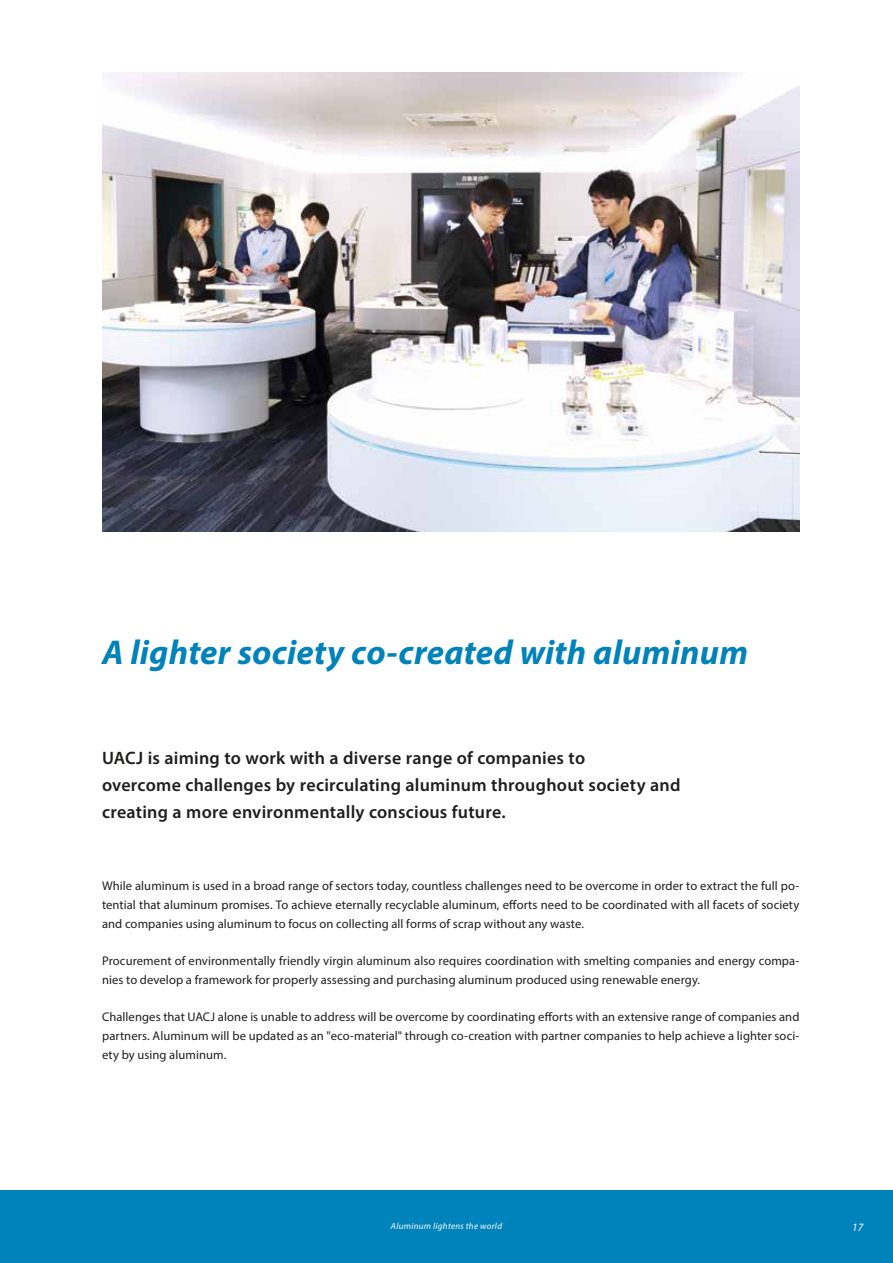
<style>
.page{position:relative;width:893px;height:1263px;background:#fff}
.page>*{position:absolute;margin:0;border:0;box-sizing:border-box;transform-origin:0 0}
.t1{font:italic 700 34.5px "Myriad Pro";letter-spacing:.005em;color:#0082ba}
.t2{font:600 18px/27px "Myriad Pro";letter-spacing:.015em;color:#1f1e1d}
.t3{font:12.6px/18.8px "Myriad Pro";letter-spacing:.005em;color:#1f1e1d;text-align:justify}
.t4{font:italic 11.25px "Myriad Pro";color:#fff}
.t5{font:italic 9px "Myriad Pro";letter-spacing:.035em;color:#fff}
</style>
<div class="page">
<div style="left:0;top:1191px;width:893px;height:72px;background:#0082ba"></div>
<img style="left:102px;top:72px;width:697px;height:459px">
<h1 class="t1" style="left:102px;top:630px;width:648px">A lighter society co-created with aluminum</h1>
<h2 class="t2" style="left:102px;top:744px;width:580px">UACJ is aiming to work with a diverse range of companies to<br>overcome challenges by recirculating aluminum throughout society and creating a more environmentally conscious future.</h2>
<p class="t3" style="left:102px;top:876px;width:699px">While aluminum is used in a broad range of sectors today, countless challenges need to be overcome in order to extract the full po&shy;tential that aluminum promises. To achieve eternally recyclable aluminum, efforts need to be coordinated with all facets of society and companies using aluminum to focus on collecting all forms of scrap without any waste.</p>
<p class="t3" style="left:102px;top:951px;width:699px">Procurement of environmentally friendly virgin aluminum also requires coordination with smelting companies and energy compa&shy;nies to develop a framework for properly assessing and purchasing aluminum produced using renewable energy.</p>
<p class="t3" style="left:102px;top:1008px;width:699px">Challenges that UACJ alone is unable to address will be overcome by coordinating efforts with an extensive range of companies and partners. Aluminum will be updated as an "eco-material" through co-creation with partner companies to help achieve a lighter soci&shy;ety by using aluminum.</p>
<p class="t5" style="left:391px;top:1220px;width:113px">Aluminum lightens the world</p>
<p class="t4" style="left:852px;top:1221px;width:13px">17</p>
</div>
